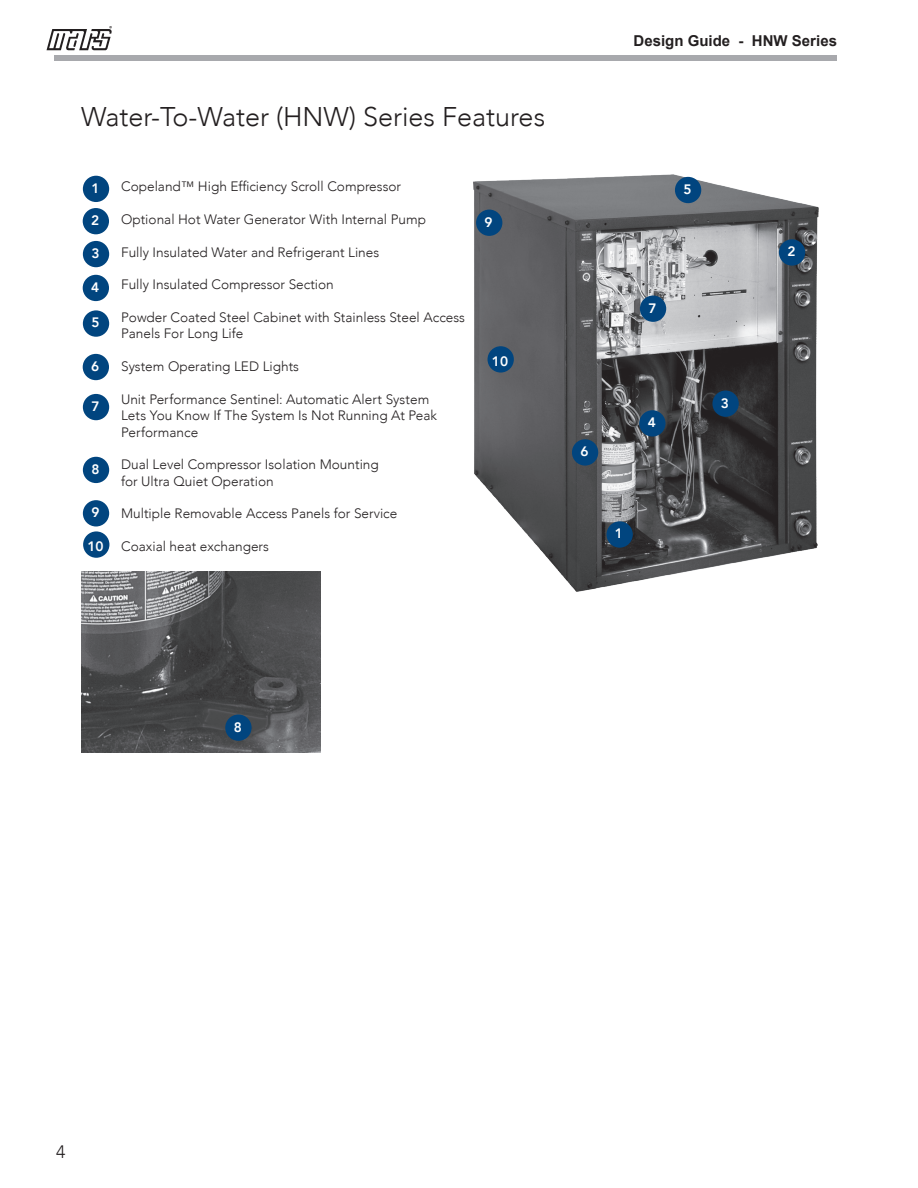
<style>
.page{position:relative;width:918px;height:1188px;background:#fff}
.page>*{position:absolute;margin:0;border:0;box-sizing:border-box;transform-origin:0 0}
.head{font:300 27px "Avenir";color:#231f20}
.t1{font:300 18px "Avenir";color:#231f20}
.t2{font:700 15px "Arial";color:#231f20}
.t3{font:300 13.65px/16.4px "Avenir";color:#231f20}
.t4{font:800 13.65px "Avenir";color:#fff}
</style>
<div class="page">
<div style="left:54px;top:55px;width:783px;height:6px;background:#a8a9ad"></div>
<svg style="left:47px;top:26px;width:65px;height:24px"></svg>
<div style="left:83px;top:394px;width:26px;height:26px;background:#01457f;border-radius:50%"></div>
<img style="left:473px;top:174px;width:346px;height:418px">
<img style="left:81px;top:571px;width:239px;height:181px">
<div style="left:83px;top:500px;width:26px;height:26px;background:#01457f;border-radius:50%"></div>
<div style="left:83px;top:531px;width:26px;height:27px;background:#01457f;border-radius:50%"></div>
<div style="left:488px;top:346px;width:26px;height:27px;background:#01457f;border-radius:50%"></div>
<div style="left:83px;top:354px;width:26px;height:26px;background:#01457f;border-radius:50%"></div>
<div style="left:83px;top:457px;width:26px;height:26px;background:#01457f;border-radius:50%"></div>
<div style="left:83px;top:275px;width:26px;height:26px;background:#01457f;border-radius:50%"></div>
<div style="left:83px;top:310px;width:26px;height:27px;background:#01457f;border-radius:50%"></div>
<div style="left:83px;top:241px;width:26px;height:26px;background:#01457f;border-radius:50%"></div>
<div style="left:83px;top:208px;width:26px;height:26px;background:#01457f;border-radius:50%"></div>
<div style="left:83px;top:176px;width:26px;height:26px;background:#01457f;border-radius:50%"></div>
<div style="left:225px;top:715px;width:27px;height:26px;background:#01457f;border-radius:50%"></div>
<div style="left:607px;top:521px;width:26px;height:27px;background:#01457f;border-radius:50%"></div>
<div style="left:779px;top:239px;width:26px;height:27px;background:#01457f;border-radius:50%"></div>
<div style="left:712px;top:391px;width:27px;height:26px;background:#01457f;border-radius:50%"></div>
<div style="left:639px;top:410px;width:27px;height:27px;background:#01457f;border-radius:50%"></div>
<div style="left:675px;top:177px;width:26px;height:26px;background:#01457f;border-radius:50%"></div>
<div style="left:572px;top:439px;width:26px;height:27px;background:#01457f;border-radius:50%"></div>
<div style="left:640px;top:296px;width:26px;height:26px;background:#01457f;border-radius:50%"></div>
<div style="left:476px;top:210px;width:26px;height:26px;background:#01457f;border-radius:50%"></div>
<p class="head" style="left:81px;top:101px;width:466px">Water-To-Water (HNW) Series Features</p>
<p class="t4" style="left:91px;top:177px;width:10px">1</p>
<p class="t4" style="left:91px;top:210px;width:10px">2</p>
<p class="t4" style="left:91px;top:243px;width:10px">3</p>
<p class="t4" style="left:91px;top:276px;width:10px">4</p>
<p class="t4" style="left:91px;top:312px;width:10px">5</p>
<p class="t4" style="left:91px;top:356px;width:10px">6</p>
<p class="t4" style="left:91px;top:396px;width:10px">7</p>
<p class="t4" style="left:91px;top:458px;width:10px">8</p>
<p class="t4" style="left:91px;top:502px;width:10px">9</p>
<p class="t4" style="left:88px;top:535px;width:18px">10</p>
<p class="t3" style="left:121px;top:179px;width:282px">Copeland™ High Efficiency Scroll Compressor</p>
<p class="t3" style="left:121px;top:211px;width:306px">Optional Hot Water Generator With Internal Pump</p>
<p class="t3" style="left:121px;top:244px;width:260px">Fully Insulated Water and Refrigerant Lines</p>
<p class="t3" style="left:121px;top:277px;width:214px">Fully Insulated Compressor Section</p>
<p class="t3" style="left:121px;top:309px;width:345px">Powder Coated Steel Cabinet with Stainless Steel Access<br>Panels For Long Life</p>
<p class="t3" style="left:121px;top:358px;width:179px">System Operating LED Lights</p>
<p class="t3" style="left:121px;top:391px;width:317px">Unit Performance Sentinel: Automatic Alert System<br>Lets You Know If The System Is Not Running At Peak<br>Performance</p>
<p class="t3" style="left:121px;top:456px;width:259px">Dual Level Compressor Isolation Mounting for Ultra Quiet Operation</p>
<p class="t3" style="left:121px;top:505px;width:278px">Multiple Removable Access Panels for Service</p>
<p class="t3" style="left:121px;top:538px;width:149px">Coaxial heat exchangers</p>
<p class="t4" style="left:485px;top:211px;width:10px">9</p>
<p class="t4" style="left:492px;top:350px;width:18px">10</p>
<p class="t2" style="left:634px;top:31px;width:205px">Design Guide - HNW Series</p>
<p class="t4" style="left:683px;top:179px;width:10px">5</p>
<p class="t4" style="left:648px;top:297px;width:10px">7</p>
<p class="t4" style="left:580px;top:441px;width:10px">6</p>
<p class="t4" style="left:648px;top:412px;width:10px">4</p>
<p class="t4" style="left:615px;top:523px;width:10px">1</p>
<p class="t4" style="left:721px;top:392px;width:10px">3</p>
<p class="t4" style="left:787px;top:241px;width:10px">2</p>
<p class="t4" style="left:234px;top:716px;width:10px">8</p>
<h2 class="t1" style="left:56px;top:1142px;width:11px">4</h2>
</div>
